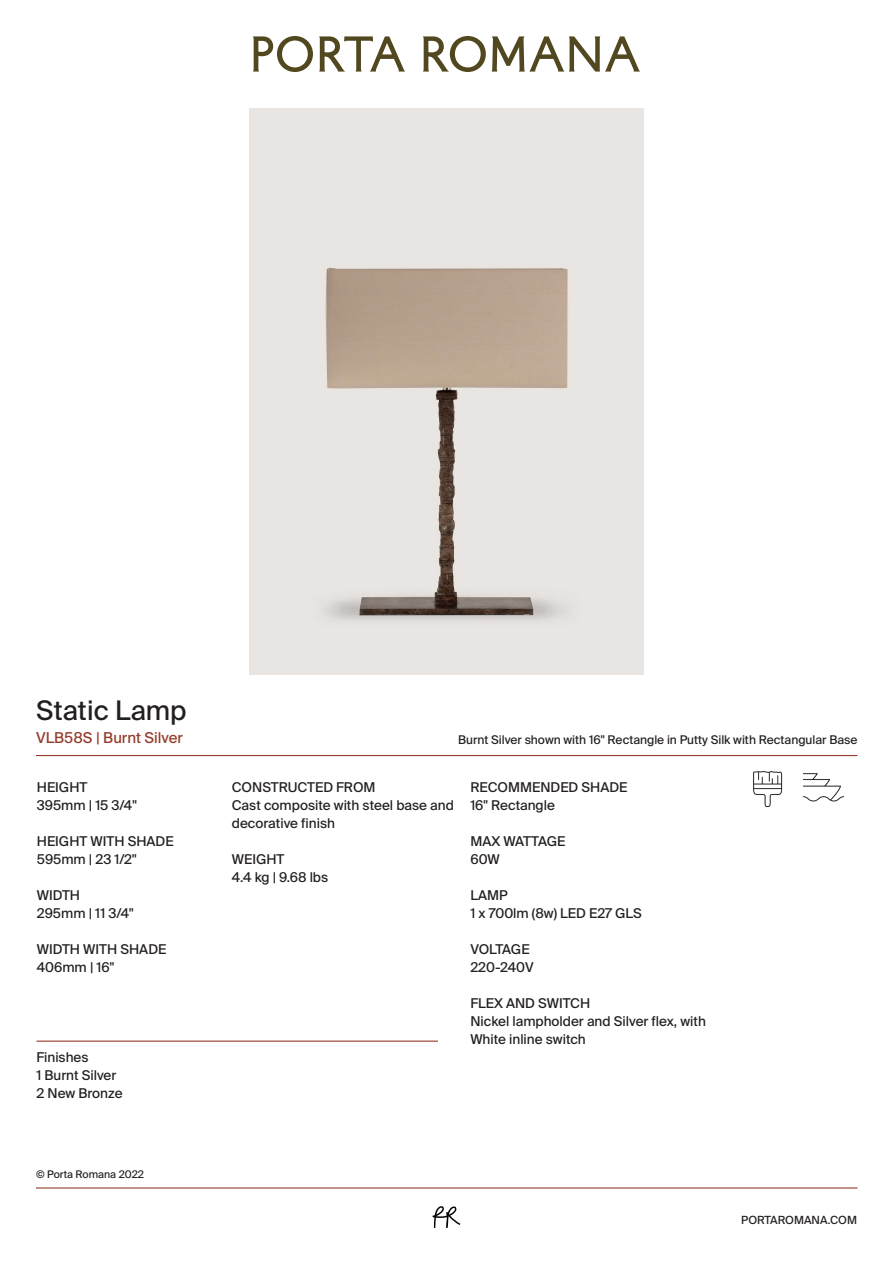
<style>
.page{position:relative;width:893px;height:1263px;background:#fff}
.page>*{position:absolute;margin:0;border:0;box-sizing:border-box;transform-origin:0 0}
.t1{font:27px "Suisse Intl";color:#231f20}
.t2{font:15px "Suisse Intl";color:#943b2a}
.t3{font:13.5px/18px "Suisse Intl";color:#231f20}
.t4{font:12px "Suisse Intl";color:#231f20}
.t5{font:11.25px "Suisse Intl";color:#231f20}
.t6{font:10.5px "Suisse Intl";color:#231f20}
</style>
<div class="page">
<hr style="left:36px;top:755px;width:821px;height:1px;background:#943b2a">
<img style="left:250px;top:108px;width:393px;height:566px">
<svg style="left:253px;top:36px;width:60px;height:36px"></svg>
<svg style="left:319px;top:36px;width:86px;height:36px"></svg>
<svg style="left:423px;top:36px;width:63px;height:36px"></svg>
<svg style="left:492px;top:36px;width:148px;height:36px"></svg>
<hr style="left:36px;top:1040px;width:402px;height:2px;background:#943b2a">
<svg style="left:433px;top:1206px;width:27px;height:22px"></svg>
<hr style="left:36px;top:1187px;width:821px;height:1px;background:#943b2a">
<img style="left:753px;top:772px;width:30px;height:35px">
<img style="left:803px;top:773px;width:40px;height:29px">
<h1 class="t1" style="left:36px;top:695px;width:152px">Static Lamp</h1>
<p class="t2" style="left:36px;top:729px;width:148px">VLB58S | Burnt Silver</p>
<p class="t4" style="left:458px;top:733px;width:401px">Burnt Silver shown with 16" Rectangle in Putty Silk with Rectangular Base</p>
<p class="t3" style="left:37px;top:778px;width:101px">HEIGHT<br>395mm | 15 3/4"</p>
<p class="t3" style="left:37px;top:832px;width:138px">HEIGHT WITH SHADE<br>595mm | 23 1/2"</p>
<p class="t3" style="left:37px;top:886px;width:98px">WIDTH<br>295mm | 11 3/4"</p>
<p class="t3" style="left:37px;top:940px;width:131px">WIDTH WITH SHADE<br>406mm | 16"</p>
<p class="t3" style="left:36px;top:1048px;width:88px">Finishes<br>1 Burnt Silver<br>2 New Bronze</p>
<p class="t6" style="left:36px;top:1168px;width:109px">© Porta Romana 2022</p>
<p class="t3" style="left:232px;top:778px;width:224px">CONSTRUCTED FROM<br>Cast composite with steel base and decorative finish</p>
<p class="t3" style="left:232px;top:850px;width:98px">WEIGHT<br>4.4 kg | 9.68 lbs</p>
<p class="t3" style="left:470px;top:778px;width:159px">RECOMMENDED SHADE<br>16" Rectangle</p>
<p class="t3" style="left:470px;top:832px;width:97px">MAX WATTAGE<br>60W</p>
<p class="t3" style="left:470px;top:886px;width:173px">LAMP<br>1 x 700lm (8w) LED E27 GLS</p>
<p class="t3" style="left:470px;top:940px;width:65px">VOLTAGE<br>220-240V</p>
<p class="t3" style="left:470px;top:994px;width:237px">FLEX AND SWITCH<br>Nickel lampholder and Silver flex, with<br>White inline switch</p>
<p class="t5" style="left:741px;top:1213px;width:117px">PORTAROMANA.COM</p>
</div>
